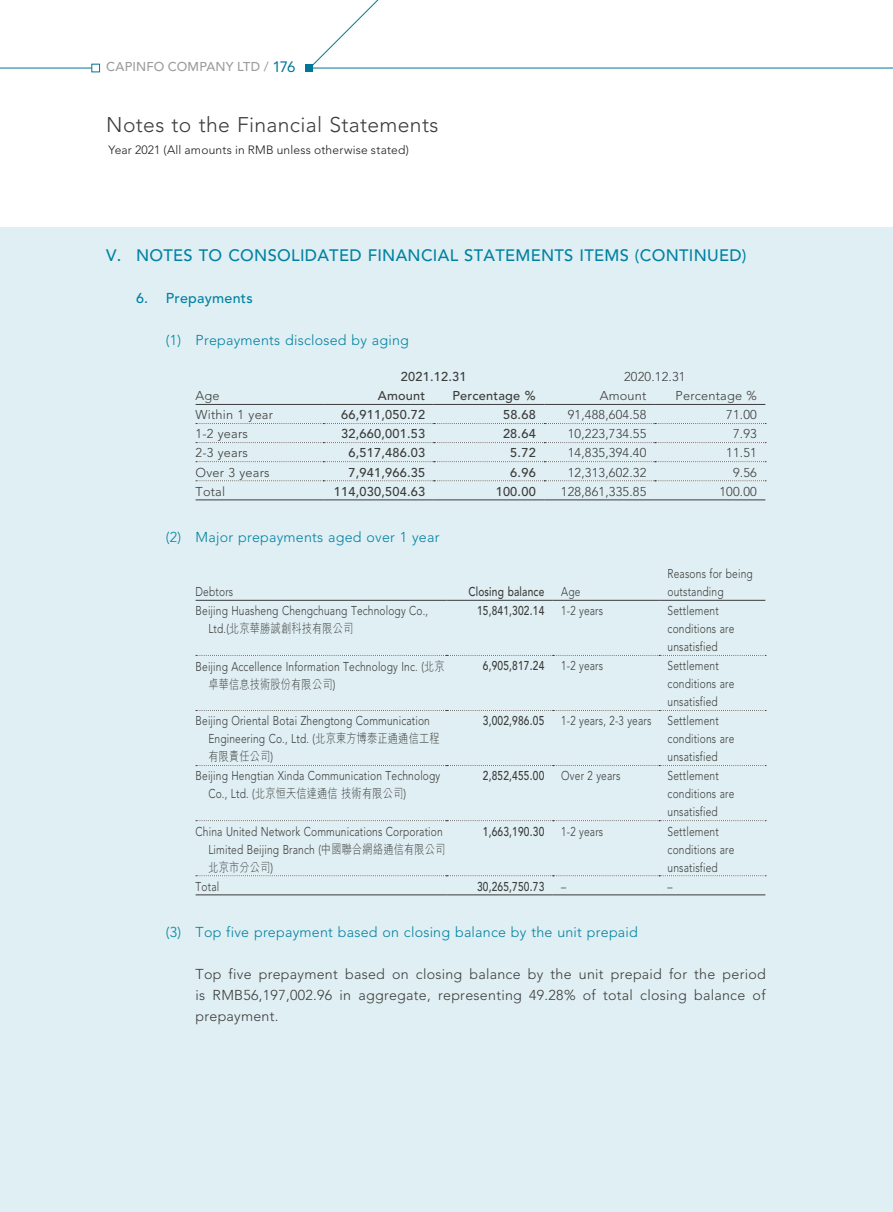
<style>
.page{position:relative;width:893px;height:1212px;background:#fff}
.page>*{position:absolute;margin:0;border:0;box-sizing:border-box;transform-origin:0 0}
.t1{font:300 21.15px "Avenir LT Std";letter-spacing:.015em;color:#3c3c3b}
.t2{font:500 16.5px "Avenir LT Std";letter-spacing:.015em;color:#0082a2}
.t3{font:300 14.25px/21px "Avenir LT Std";letter-spacing:.02em;color:#3c3c3b;text-align:justify}
.t4{font:300 14.25px "Avenir LT Std";letter-spacing:.015em;color:#0082a2}
.t5{font:500 14.25px "Avenir LT Std";letter-spacing:.015em;color:#0082a2}
.t6{font:300 12.75px/18px "Avenir LT Std";letter-spacing:.015em;color:#3c3c3b;scale:.8 1}
.t7{font:300 12.75px "Avenir LT Std";letter-spacing:.015em;color:#3c3c3b}
.t8{font:500 12.75px "Avenir LT Std";letter-spacing:.015em;color:#3c3c3b}
.t9{font:500 12.75px "Avenir LT Std";letter-spacing:.015em;color:#3c3c3b;scale:.8 1}
.t10{font:300 12.75px "M Hei HK";letter-spacing:.015em;color:#3c3c3b;scale:.8 1}
.t11{font:500 12.75px "Avenir LT Std";letter-spacing:.01em;color:#9d9d9c}
.t12{font:300 12px "Avenir LT Std";letter-spacing:.015em;color:#1c1c1b}
.s1{font-weight:400;font-size:15px;color:#079}
.s2{font-family:"Avenir LT Std"}
.s3{font-family:"M Hei HK"}
</style>
<div class="page">
<div style="left:0;top:227px;width:893px;height:985px;background:#e0eff3"></div>
<hr style="left:0;top:68px;width:96px;height:1px;background:#079">
<hr style="left:309px;top:68px;width:584px;height:1px;background:#079">
<div style="left:91px;top:64px;width:9px;height:8px;background:#fff;border:1px solid #079"></div>
<div style="left:305px;top:64px;width:8px;height:8px;background:#079"></div>
<svg style="left:313px;top:0;width:87px;height:69px"></svg>
<svg style="left:196px;top:423px;width:570px;height:1px"></svg>
<svg style="left:196px;top:442px;width:570px;height:1px"></svg>
<svg style="left:196px;top:461px;width:570px;height:1px"></svg>
<svg style="left:196px;top:480px;width:570px;height:1px"></svg>
<hr style="left:323px;top:404px;width:111px;height:1px;background:#3c3c3b">
<hr style="left:434px;top:404px;width:110px;height:1px;background:#3c3c3b">
<hr style="left:544px;top:404px;width:111px;height:1px;background:#3c3c3b">
<hr style="left:655px;top:404px;width:110px;height:1px;background:#3c3c3b">
<hr style="left:196px;top:404px;width:127px;height:1px;background:#3c3c3b">
<hr style="left:196px;top:500px;width:127px;height:1px;background:#3c3c3b">
<hr style="left:323px;top:500px;width:111px;height:1px;background:#3c3c3b">
<hr style="left:434px;top:500px;width:110px;height:1px;background:#3c3c3b">
<hr style="left:544px;top:500px;width:111px;height:1px;background:#3c3c3b">
<hr style="left:655px;top:500px;width:110px;height:1px;background:#3c3c3b">
<svg style="left:196px;top:655px;width:570px;height:1px"></svg>
<svg style="left:196px;top:710px;width:570px;height:1px"></svg>
<svg style="left:196px;top:765px;width:570px;height:1px"></svg>
<svg style="left:196px;top:820px;width:570px;height:1px"></svg>
<svg style="left:196px;top:875px;width:570px;height:1px"></svg>
<hr style="left:196px;top:600px;width:250px;height:1px;background:#3c3c3b">
<hr style="left:446px;top:600px;width:107px;height:1px;background:#3c3c3b">
<hr style="left:553px;top:600px;width:106px;height:1px;background:#3c3c3b">
<hr style="left:659px;top:600px;width:106px;height:1px;background:#3c3c3b">
<hr style="left:196px;top:894px;width:250px;height:1px;background:#3c3c3b">
<hr style="left:446px;top:894px;width:107px;height:1px;background:#3c3c3b">
<hr style="left:553px;top:894px;width:106px;height:1px;background:#3c3c3b">
<hr style="left:659px;top:894px;width:106px;height:1px;background:#3c3c3b">
<p class="t11" style="left:106px;top:60px;width:191px">CAPINFO COMPANY LTD / <span class="s1">176</span></p>
<h1 class="t1" style="left:106px;top:112px;width:334px">Notes to the Financial Statements</h1>
<p class="t12" style="left:108px;top:143px;width:302px">Year 2021 (All amounts in RMB unless otherwise stated)</p>
<p class="t2" style="left:106px;top:246px;width:642px">V. NOTES TO CONSOLIDATED FINANCIAL STATEMENTS ITEMS (CONTINUED)</p>
<p class="t5" style="left:136px;top:290px;width:118px">6. Prepayments</p>
<p class="t4" style="left:166px;top:332px;width:245px">(1) Prepayments disclosed by aging</p>
<p class="t7" style="left:196px;top:388px;width:26px">Age</p>
<p class="t8" style="left:401px;top:369px;width:67px">2021.12.31</p>
<p class="t7" style="left:624px;top:369px;width:63px">2020.12.31</p>
<p class="t8" style="left:378px;top:388px;width:49px">Amount</p>
<p class="t8" style="left:452px;top:388px;width:85px">Percentage %</p>
<p class="t7" style="left:600px;top:388px;width:48px">Amount</p>
<p class="t7" style="left:676px;top:388px;width:83px">Percentage %</p>
<p class="t7" style="left:196px;top:407px;width:79px">Within 1 year</p>
<p class="t8" style="left:341px;top:407px;width:86px">66,911,050.72</p>
<p class="t8" style="left:503px;top:407px;width:34px">58.68</p>
<p class="t7" style="left:568px;top:407px;width:80px">91,488,604.58</p>
<p class="t7" style="left:726px;top:407px;width:32px">71.00</p>
<p class="t7" style="left:196px;top:426px;width:54px">1-2 years</p>
<p class="t8" style="left:341px;top:427px;width:86px">32,660,001.53</p>
<p class="t8" style="left:503px;top:427px;width:34px">28.64</p>
<p class="t7" style="left:568px;top:426px;width:80px">10,223,734.55</p>
<p class="t7" style="left:733px;top:426px;width:25px">7.93</p>
<p class="t7" style="left:196px;top:446px;width:54px">2-3 years</p>
<p class="t8" style="left:348px;top:446px;width:78px">6,517,486.03</p>
<p class="t8" style="left:510px;top:446px;width:27px">5.72</p>
<p class="t7" style="left:568px;top:446px;width:80px">14,835,394.40</p>
<p class="t7" style="left:726px;top:446px;width:32px">11.51</p>
<p class="t7" style="left:196px;top:465px;width:75px">Over 3 years</p>
<p class="t8" style="left:348px;top:465px;width:78px">7,941,966.35</p>
<p class="t8" style="left:510px;top:465px;width:27px">6.96</p>
<p class="t7" style="left:568px;top:465px;width:80px">12,313,602.32</p>
<p class="t7" style="left:733px;top:465px;width:25px">9.56</p>
<p class="t7" style="left:196px;top:484px;width:31px">Total</p>
<p class="t8" style="left:334px;top:484px;width:93px">114,030,504.63</p>
<p class="t8" style="left:496px;top:484px;width:42px">100.00</p>
<p class="t7" style="left:561px;top:484px;width:87px">128,861,335.85</p>
<p class="t7" style="left:719px;top:484px;width:39px">100.00</p>
<p class="t4" style="left:166px;top:529px;width:275px">(2) Major prepayments aged over 1 year</p>
<p class="t6" style="left:196px;top:583px;width:49px">Debtors</p>
<p class="t9" style="left:468px;top:584px;width:96px">Closing balance</p>
<p class="t6" style="left:561px;top:583px;width:26px">Age</p>
<p class="t6" style="left:668px;top:565px;width:108px">Reasons for being outstanding</p>
<p class="t6" style="left:196px;top:602px;width:292px">Beijing Huasheng Chengchuang Technology Co.,</p>
<p class="t10" style="left:208px;top:619px;width:183px"><span class="s2">Ltd.(</span>北京華勝誠創科技有限公司</p>
<p class="t6" style="left:196px;top:658px;width:313px">Beijing Accellence Information Technology Inc. (<span class="s3">北京</span></p>
<p class="t10" style="left:208px;top:675px;width:160px">卓華信息技術股份有限公司<span class="s2">)</span></p>
<p class="t6" style="left:208px;top:712px;width:291px;text-indent:-13px">Beijing Oriental Botai Zhengtong Communication<br>Engineering Co., Ltd. (<span class="s3">北京東方博泰正通通信工程</span></p>
<p class="t10" style="left:208px;top:748px;width:83px">有限責任公司<span class="s2">)</span></p>
<p class="t6" style="left:196px;top:767px;width:307px">Beijing Hengtian Xinda Communication Technology</p>
<p class="t10" style="left:208px;top:785px;width:249px"><span class="s2">Co., Ltd. (</span>北京恒天信達通信技術有限公司<span class="s2">)</span></p>
<p class="t6" style="left:196px;top:822px;width:314px;text-align:right">China United Network Communications Corporation<br>Limited Beijing Branch (<span class="s3">中國聯合網絡通信有限公司</span></p>
<p class="t10" style="left:208px;top:858px;width:83px">北京市分公司<span class="s2">)</span></p>
<p class="t9" style="left:477px;top:603px;width:86px">15,841,302.14</p>
<p class="t6" style="left:561px;top:602px;width:54px">1-2 years</p>
<p class="t6" style="left:668px;top:602px;width:85px">Settlement conditions are unsatisfied</p>
<p class="t9" style="left:483px;top:658px;width:78px">6,905,817.24</p>
<p class="t6" style="left:561px;top:657px;width:54px">1-2 years</p>
<p class="t6" style="left:668px;top:657px;width:85px">Settlement conditions are unsatisfied</p>
<p class="t9" style="left:483px;top:713px;width:78px">3,002,986.05</p>
<p class="t6" style="left:561px;top:712px;width:114px">1-2 years, 2-3 years</p>
<p class="t6" style="left:668px;top:712px;width:85px">Settlement conditions are unsatisfied</p>
<p class="t9" style="left:483px;top:769px;width:78px">2,852,455.00</p>
<p class="t6" style="left:561px;top:767px;width:75px">Over 2 years</p>
<p class="t6" style="left:668px;top:767px;width:85px">Settlement conditions are unsatisfied</p>
<p class="t9" style="left:483px;top:824px;width:78px">1,663,190.30</p>
<p class="t6" style="left:561px;top:822px;width:54px">1-2 years</p>
<p class="t6" style="left:668px;top:822px;width:85px">Settlement conditions are unsatisfied</p>
<p class="t6" style="left:196px;top:877px;width:31px">Total</p>
<p class="t9" style="left:477px;top:879px;width:86px">30,265,750.73</p>
<p class="t6" style="left:561px;top:877px;width:8px">–</p>
<p class="t6" style="left:668px;top:877px;width:8px">–</p>
<p class="t4" style="left:166px;top:924px;width:474px">(3) Top five prepayment based on closing balance by the unit prepaid</p>
<p class="t3" style="left:196px;top:964px;width:572px">Top five prepayment based on closing balance by the unit prepaid for the period is RMB56,197,002.96 in aggregate, representing 49.28% of total closing balance of prepayment.</p>
</div>
